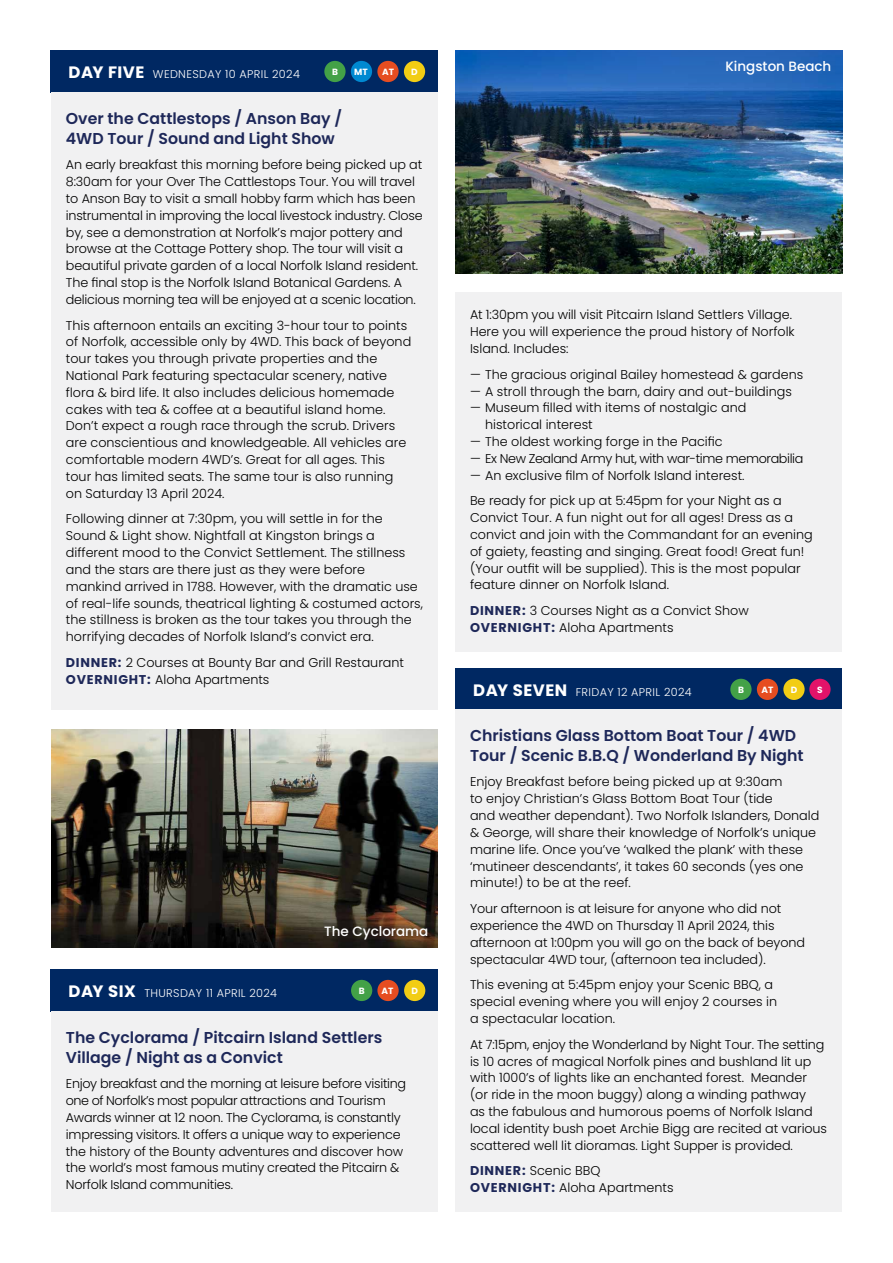
<style>
.page{position:relative;width:893px;height:1263px;background:#fff}
.page>*{position:absolute;margin:0;border:0;box-sizing:border-box;transform-origin:0 0}
.t1{font:600 15.75px/20.2px "Poppins";color:#1e2859}
.t2{font:500 13.5px "Poppins";color:#fff}
.t3{font:300 12.75px/16.8px "Poppins";color:#000}
.t4{font:300 12.75px/16.8px "Poppins";letter-spacing:-.02em;color:#000}
.t5{font:300 12.75px "Poppins";letter-spacing:-.03em;color:#000}
.t6{font:300 11.25px "Poppins";letter-spacing:.03em;color:#fff}
.t7{font:700 9px "Poppins";color:#fff}
.s1{font-weight:700;font-size:16.5px}
.s2{font-weight:700;color:#1e2859}
</style>
<div class="page">
<div style="left:50px;top:969px;width:388px;height:42px;background:#002862"></div>
<div style="left:455px;top:668px;width:387px;height:42px;background:#002862"></div>
<div style="left:50px;top:50px;width:388px;height:42px;background:#002862"></div>
<img style="left:51px;top:729px;width:387px;height:218px">
<div style="left:351px;top:61px;width:21px;height:21px;background:#0089d1;border-radius:50%"></div>
<div style="left:324px;top:61px;width:22px;height:21px;background:#43a147;border-radius:50%"></div>
<div style="left:351px;top:980px;width:21px;height:21px;background:#43a147;border-radius:50%"></div>
<div style="left:404px;top:61px;width:21px;height:21px;background:#f2cd14;border-radius:50%"></div>
<div style="left:404px;top:980px;width:21px;height:21px;background:#f2cd14;border-radius:50%"></div>
<div style="left:377px;top:61px;width:22px;height:21px;background:#e64d21;border-radius:50%"></div>
<div style="left:730px;top:679px;width:22px;height:21px;background:#43a147;border-radius:50%"></div>
<div style="left:783px;top:679px;width:22px;height:21px;background:#f2cd14;border-radius:50%"></div>
<div style="left:757px;top:679px;width:21px;height:21px;background:#e64d21;border-radius:50%"></div>
<div style="left:51px;top:92px;width:387px;height:618px;background:#f1f1f2"></div>
<div style="left:455px;top:292px;width:387px;height:360px;background:#f1f1f2"></div>
<div style="left:455px;top:710px;width:387px;height:501px;background:#f1f1f2"></div>
<div style="left:51px;top:1011px;width:387px;height:200px;background:#f1f1f2"></div>
<div style="left:809px;top:679px;width:22px;height:21px;background:#e31369;border-radius:50%"></div>
<div style="left:377px;top:980px;width:22px;height:21px;background:#e64d21;border-radius:50%"></div>
<img style="left:455px;top:161px;width:387px;height:112px">
<img style="left:455px;top:50px;width:387px;height:111px">
<p class="t6" style="left:68px;top:67px;width:233px"><span class="s1">DAY FIVE</span> WEDNESDAY 10 APRIL 2024</p>
<p class="t7" style="left:332px;top:67px;width:7px">B</p>
<p class="t7" style="left:354px;top:67px;width:15px">MT</p>
<p class="t7" style="left:382px;top:67px;width:13px">AT</p>
<p class="t7" style="left:411px;top:67px;width:8px">D</p>
<p class="t1" style="left:66px;top:108px;width:278px">Over the Cattlestops / Anson Bay /<br>4WD Tour / Sound and Light Show</p>
<p class="t3" style="left:66px;top:157px;width:358px">An early breakfast this morning before being picked up at 8:30am for your Over The Cattlestops Tour. You will travel to Anson Bay to visit a small hobby farm which has been instrumental in improving the local livestock industry. Close by, see a demonstration at Norfolk’s major pottery and browse at the Cottage Pottery shop. The tour will visit a beautiful private garden of a local Norfolk Island resident.<br>The final stop is the Norfolk Island Botanical Gardens. A delicious morning tea will be enjoyed at a scenic location.</p>
<p class="t3" style="left:66px;top:317px;width:347px">This afternoon entails an exciting 3-hour tour to points of Norfolk, accessible only by 4WD. This back of beyond tour takes you through private properties and the National Park featuring spectacular scenery, native flora &amp; bird life. It also includes delicious homemade cakes with tea &amp; coffee at a beautiful island home.<br>Don’t expect a rough race through the scrub. Drivers are conscientious and knowledgeable. All vehicles are comfortable modern 4WD’s. Great for all ages. This tour has limited seats. The same tour is also running on Saturday 13 April 2024.</p>
<p class="t3" style="left:66px;top:511px;width:359px">Following dinner at 7:30pm, you will settle in for the Sound &amp; Light show. Nightfall at Kingston brings a different mood to the Convict Settlement. The stillness and the stars are there just as they were before mankind arrived in 1788. However, with the dramatic use of real-life sounds, theatrical lighting &amp; costumed actors, the stillness is broken as the tour takes you through the horrifying decades of Norfolk Island’s convict era.</p>
<p class="t3" style="left:66px;top:654px;width:340px"><span class="s2">DINNER:</span> 2 Courses at Bounty Bar and Grill Restaurant<br><span class="s2">OVERNIGHT:</span> Aloha Apartments</p>
<p class="t6" style="left:68px;top:986px;width:210px"><span class="s1">DAY SIX</span> THURSDAY 11 APRIL 2024</p>
<p class="t2" style="left:324px;top:923px;width:106px">The Cyclorama</p>
<p class="t7" style="left:359px;top:985px;width:7px">B</p>
<p class="t7" style="left:382px;top:985px;width:13px">AT</p>
<p class="t7" style="left:411px;top:985px;width:8px">D</p>
<p class="t1" style="left:66px;top:1027px;width:318px">The Cyclorama / Pitcairn Island Settlers<br>Village / Night as a Convict</p>
<p class="t4" style="left:66px;top:1075px;width:342px">Enjoy breakfast and the morning at leisure before visiting one of Norfolk’s most popular attractions and Tourism Awards winner at 12 noon. The Cyclorama, is constantly impressing visitors. It offers a unique way to experience the history of the Bounty adventures and discover how the world’s most famous mutiny created the Pitcairn &amp; Norfolk Island communities.</p>
<p class="t2" style="left:725px;top:58px;width:107px">Kingston Beach</p>
<p class="t3" style="left:470px;top:307px;width:326px">At 1:30pm you will visit Pitcairn Island Settlers Village.<br>Here you will experience the proud history of Norfolk<br>Island. Includes:</p>
<p class="t3" style="left:470px;top:366px;width:335px">— The gracious original Bailey homestead &amp; gardens</p>
<p class="t3" style="left:470px;top:383px;width:323px">— A stroll through the barn, dairy and out-buildings</p>
<p class="t3" style="left:485px;top:400px;width:263px;text-indent:-15px">— Museum filled with items of nostalgic and historical interest</p>
<p class="t3" style="left:470px;top:433px;width:254px">— The oldest working forge in the Pacific</p>
<p class="t5" style="left:470px;top:451px;width:335px">— Ex New Zealand Army hut, with war-time memorabilia</p>
<p class="t3" style="left:470px;top:462px;width:313px;line-height:25.8px">— An exclusive film of Norfolk Island interest.<br>Be ready for pick up at 5:45pm for your Night as a</p>
<p class="t3" style="left:470px;top:509px;width:344px">Convict Tour. A fun night out for all ages! Dress as a convict and join with the Commandant for an evening of gaiety, feasting and singing. Great food! Great fun! (Your outfit will be supplied). This is the most popular feature dinner on Norfolk Island.</p>
<p class="t3" style="left:470px;top:602px;width:280px"><span class="s2">DINNER:</span> 3 Courses Night as a Convict Show<br><span class="s2">OVERNIGHT:</span> Aloha Apartments</p>
<p class="t6" style="left:473px;top:685px;width:220px"><span class="s1">DAY SEVEN</span> FRIDAY 12 APRIL 2024</p>
<p class="t7" style="left:738px;top:684px;width:7px">B</p>
<p class="t7" style="left:761px;top:684px;width:13px">AT</p>
<p class="t7" style="left:791px;top:684px;width:8px">D</p>
<p class="t7" style="left:817px;top:684px;width:7px">S</p>
<p class="t1" style="left:470px;top:725px;width:335px">Christians Glass Bottom Boat Tour / 4WD<br>Tour / Scenic B.B.Q / Wonderland By Night</p>
<p class="t3" style="left:470px;top:774px;width:351px">Enjoy Breakfast before being picked up at 9:30am<br>to enjoy Christian’s Glass Bottom Boat Tour (tide<br>and weather dependant). Two Norfolk Islanders, Donald &amp; George, will share their knowledge of Norfolk’s unique marine life. Once you’ve ‘walked the plank’ with these ‘mutineer descendants’, it takes 60 seconds (yes one minute!) to be at the reef.</p>
<p class="t3" style="left:470px;top:900px;width:336px">Your afternoon is at leisure for anyone who did not experience the 4WD on Thursday 11 April 2024, this afternoon at 1:00pm you will go on the back of beyond spectacular 4WD tour, (afternoon tea included).</p>
<p class="t3" style="left:470px;top:976px;width:309px">This evening at 5:45pm enjoy your Scenic BBQ, a special evening where you will enjoy 2 courses in a spectacular location.</p>
<p class="t3" style="left:470px;top:1036px;width:359px">At 7:15pm, enjoy the Wonderland by Night Tour. The setting is 10 acres of magical Norfolk pines and bushland lit up with 1000’s of lights like an enchanted forest. Meander (or ride in the moon buggy) along a winding pathway<br>as the fabulous and humorous poems of Norfolk Island local identity bush poet Archie Bigg are recited at various scattered well lit dioramas. Light Supper is provided.</p>
<p class="t3" style="left:470px;top:1162px;width:205px"><span class="s2">DINNER:</span> Scenic BBQ<br><span class="s2">OVERNIGHT:</span> Aloha Apartments</p>
</div>
